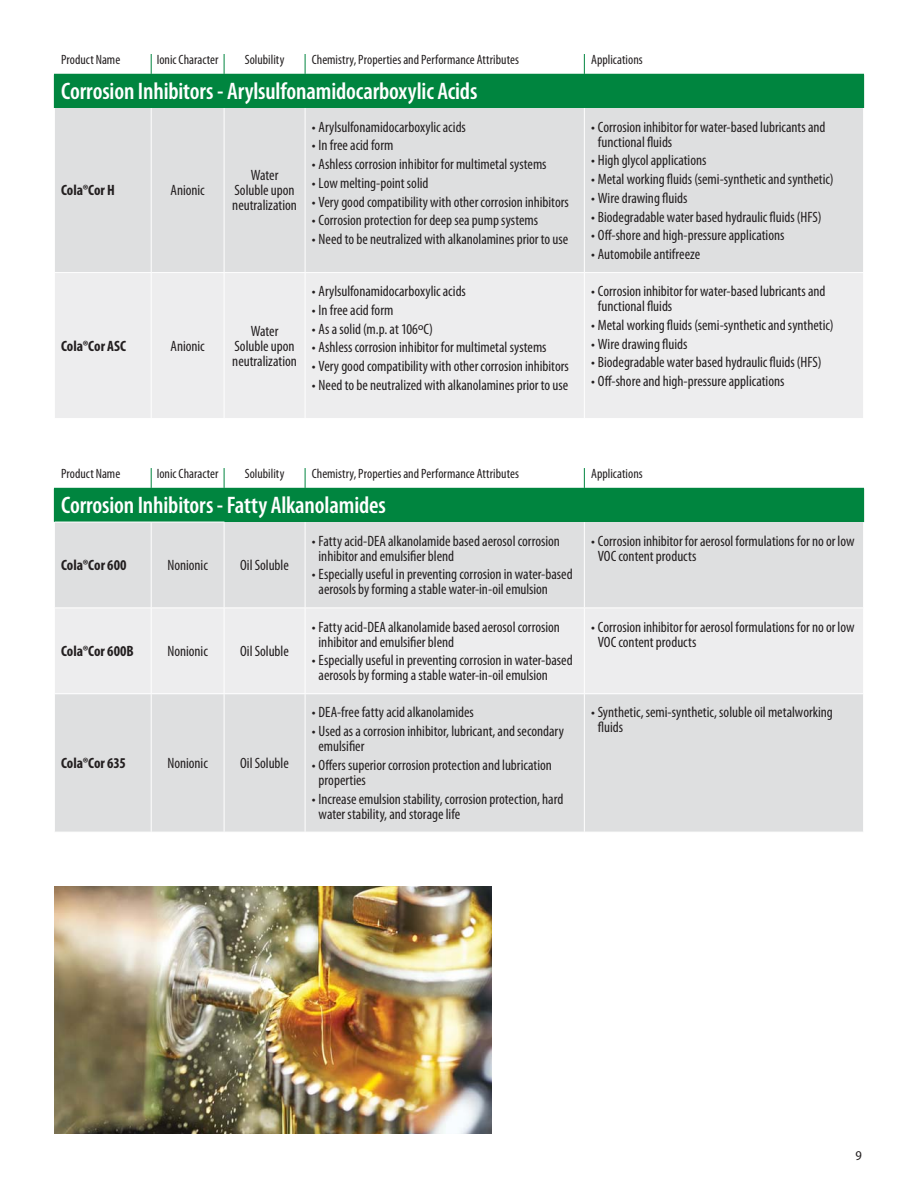
<style>
.page{position:relative;width:918px;height:1188px;background:#fff}
.page>*{position:absolute;margin:0;border:0;box-sizing:border-box;transform-origin:0 0}
.t1{font:600 condensed 24px "Myriad Pro";letter-spacing:-.005em;color:#fff}
.t2{font:condensed 15px/15px "Myriad Pro";letter-spacing:-.005em;color:#231f20}
.t3{font:700 condensed 15px "Myriad Pro";letter-spacing:.005em;color:#231f20}
.t4{font:condensed 13.5px "Myriad Pro";letter-spacing:.005em;color:#231f20}
.t5{font:semi-condensed 13.5px "Myriad Pro";color:#231f20}
.s1{font-stretch:normal}
</style>
<div class="page">
<div style="left:54px;top:74px;width:810px;height:34px;background:#00853f"></div>
<div style="left:55px;top:108px;width:808px;height:164px;background:#dedfe0"></div>
<div style="left:55px;top:273px;width:808px;height:145px;background:#ededee"></div>
<hr style="left:224px;top:108px;width:1px;height:164px;background:#fff">
<hr style="left:305px;top:108px;width:1px;height:164px;background:#fff">
<hr style="left:584px;top:108px;width:1px;height:164px;background:#fff">
<hr style="left:224px;top:273px;width:1px;height:145px;background:#fff">
<hr style="left:305px;top:273px;width:1px;height:145px;background:#fff">
<hr style="left:584px;top:273px;width:1px;height:145px;background:#fff">
<hr style="left:151px;top:108px;width:1px;height:164px;background:#fff">
<hr style="left:151px;top:273px;width:1px;height:145px;background:#fff">
<svg style="left:151px;top:54px;width:1px;height:20px"></svg>
<svg style="left:224px;top:54px;width:1px;height:20px"></svg>
<svg style="left:305px;top:54px;width:1px;height:20px"></svg>
<svg style="left:584px;top:54px;width:1px;height:20px"></svg>
<div style="left:54px;top:488px;width:810px;height:34px;background:#00853f"></div>
<div style="left:55px;top:522px;width:808px;height:310px;background:#dedfe0"></div>
<div style="left:55px;top:609px;width:808px;height:84px;background:#ededee"></div>
<hr style="left:224px;top:522px;width:1px;height:86px;background:#fff">
<hr style="left:305px;top:522px;width:1px;height:86px;background:#fff">
<hr style="left:584px;top:522px;width:1px;height:86px;background:#fff">
<hr style="left:224px;top:608px;width:81px;height:1px;background:#fff">
<hr style="left:224px;top:608px;width:1px;height:85px;background:#fff">
<hr style="left:305px;top:608px;width:279px;height:1px;background:#fff">
<hr style="left:305px;top:608px;width:1px;height:85px;background:#fff">
<hr style="left:584px;top:608px;width:280px;height:1px;background:#fff">
<hr style="left:584px;top:608px;width:1px;height:85px;background:#fff">
<hr style="left:224px;top:693px;width:81px;height:1px;background:#fff">
<hr style="left:224px;top:694px;width:1px;height:138px;background:#fff">
<hr style="left:305px;top:693px;width:279px;height:1px;background:#fff">
<hr style="left:305px;top:694px;width:1px;height:138px;background:#fff">
<hr style="left:584px;top:693px;width:280px;height:1px;background:#fff">
<hr style="left:584px;top:694px;width:1px;height:138px;background:#fff">
<hr style="left:151px;top:522px;width:1px;height:86px;background:#fff">
<hr style="left:151px;top:694px;width:1px;height:138px;background:#fff">
<hr style="left:54px;top:608px;width:97px;height:1px;background:#fff">
<hr style="left:151px;top:608px;width:73px;height:1px;background:#fff">
<hr style="left:54px;top:693px;width:97px;height:1px;background:#fff">
<hr style="left:151px;top:608px;width:1px;height:85px;background:#fff">
<hr style="left:151px;top:693px;width:73px;height:1px;background:#fff">
<svg style="left:151px;top:468px;width:1px;height:20px"></svg>
<svg style="left:224px;top:468px;width:1px;height:20px"></svg>
<svg style="left:305px;top:468px;width:1px;height:20px"></svg>
<hr style="left:54px;top:522px;width:170px;height:1px;background:#fff">
<svg style="left:584px;top:468px;width:1px;height:20px"></svg>
<img style="left:54px;top:886px;width:438px;height:247px">
<p class="t4" style="left:61px;top:55px;width:61px">Product Name</p>
<p class="t4" style="left:157px;top:55px;width:63px">Ionic Character</p>
<p class="t4" style="left:245px;top:55px;width:41px">Solubility</p>
<p class="t4" style="left:312px;top:55px;width:209px">Chemistry, Properties and Performance Attributes</p>
<p class="t4" style="left:591px;top:55px;width:53px">Applications</p>
<h1 class="t1" style="left:61px;top:82px;width:418px">Corrosion Inhibitors - Arylsulfonamidocarboxylic Acids</h1>
<p class="t3" style="left:61px;top:181px;width:55px">Cola®Cor H</p>
<p class="t2" style="left:171px;top:184px;width:36px">Anionic</p>
<p class="t3" style="left:61px;top:337px;width:66px">Cola®Cor ASC</p>
<p class="t2" style="left:171px;top:340px;width:36px">Anionic</p>
<p class="t2" style="left:232px;top:169px;width:66px;text-align:center">Water<br>Soluble upon neutralization</p>
<p class="t2" style="left:232px;top:325px;width:66px;text-align:center">Water<br>Soluble upon neutralization</p>
<p class="t2" style="left:312px;top:121px;width:156px">• Arylsulfonamidocarboxylic acids</p>
<p class="t2" style="left:312px;top:139px;width:83px">• In free acid form</p>
<p class="t2" style="left:312px;top:158px;width:236px">• Ashless corrosion inhibitor for multimetal systems</p>
<p class="t2" style="left:312px;top:177px;width:118px">• Low melting-point solid</p>
<p class="t2" style="left:312px;top:196px;width:259px">• Very good compatibility with other corrosion inhibitors</p>
<p class="t2" style="left:312px;top:214px;width:228px">• Corrosion protection for deep sea pump systems</p>
<p class="t2" style="left:312px;top:233px;width:258px">• Need to be neutralized with alkanolamines prior to use</p>
<p class="t2" style="left:312px;top:285px;width:156px">• Arylsulfonamidocarboxylic acids</p>
<p class="t2" style="left:312px;top:304px;width:83px">• In free acid form</p>
<p class="t2" style="left:312px;top:323px;width:123px">• As a solid (m.p. at 106<span class="s1">º</span>C)</p>
<p class="t2" style="left:312px;top:341px;width:236px">• Ashless corrosion inhibitor for multimetal systems</p>
<p class="t2" style="left:312px;top:360px;width:259px">• Very good compatibility with other corrosion inhibitors</p>
<p class="t2" style="left:312px;top:379px;width:258px">• Need to be neutralized with alkanolamines prior to use</p>
<p class="t2" style="left:598px;top:121px;width:229px;text-indent:-7px">• Corrosion inhibitor for water-based lubricants and functional fluids</p>
<p class="t2" style="left:591px;top:154px;width:117px">• High glycol applications</p>
<p class="t2" style="left:591px;top:173px;width:244px">• Metal working fluids (semi-synthetic and synthetic)</p>
<p class="t2" style="left:591px;top:192px;width:98px">• Wire drawing fluids</p>
<p class="t2" style="left:591px;top:211px;width:232px">• Biodegradable water based hydraulic fluids (HFS)</p>
<p class="t2" style="left:591px;top:229px;width:195px">• Off-shore and high-pressure applications</p>
<p class="t2" style="left:591px;top:248px;width:111px">• Automobile antifreeze</p>
<p class="t2" style="left:598px;top:285px;width:229px;text-indent:-7px">• Corrosion inhibitor for water-based lubricants and functional fluids</p>
<p class="t2" style="left:591px;top:319px;width:244px">• Metal working fluids (semi-synthetic and synthetic)</p>
<p class="t2" style="left:591px;top:338px;width:98px">• Wire drawing fluids</p>
<p class="t2" style="left:591px;top:356px;width:232px">• Biodegradable water based hydraulic fluids (HFS)</p>
<p class="t2" style="left:591px;top:375px;width:195px">• Off-shore and high-pressure applications</p>
<p class="t4" style="left:61px;top:469px;width:61px">Product Name</p>
<p class="t4" style="left:157px;top:469px;width:63px">Ionic Character</p>
<p class="t4" style="left:245px;top:469px;width:41px">Solubility</p>
<p class="t4" style="left:312px;top:469px;width:209px">Chemistry, Properties and Performance Attributes</p>
<p class="t4" style="left:591px;top:469px;width:53px">Applications</p>
<h1 class="t1" style="left:61px;top:496px;width:326px">Corrosion Inhibitors - Fatty Alkanolamides</h1>
<p class="t3" style="left:61px;top:556px;width:67px">Cola®Cor 600</p>
<p class="t2" style="left:167px;top:559px;width:42px">Nonionic</p>
<p class="t2" style="left:240px;top:559px;width:50px">Oil Soluble</p>
<p class="t3" style="left:61px;top:642px;width:74px">Cola®Cor 600B</p>
<p class="t2" style="left:167px;top:645px;width:42px">Nonionic</p>
<p class="t2" style="left:240px;top:645px;width:50px">Oil Soluble</p>
<p class="t3" style="left:61px;top:754px;width:66px">Cola®Cor 635</p>
<p class="t2" style="left:167px;top:757px;width:42px">Nonionic</p>
<p class="t2" style="left:240px;top:757px;width:50px">Oil Soluble</p>
<p class="t2" style="left:319px;top:535px;width:243px;text-indent:-7px">• Fatty acid-DEA alkanolamide based aerosol corrosion inhibitor and emulsifier blend</p>
<p class="t2" style="left:319px;top:568px;width:256px;text-indent:-7px">• Especially useful in preventing corrosion in water-based aerosols by forming a stable water-in-oil emulsion</p>
<p class="t2" style="left:319px;top:621px;width:243px;text-indent:-7px">• Fatty acid-DEA alkanolamide based aerosol corrosion inhibitor and emulsifier blend</p>
<p class="t2" style="left:319px;top:654px;width:256px;text-indent:-7px">• Especially useful in preventing corrosion in water-based aerosols by forming a stable water-in-oil emulsion</p>
<p class="t2" style="left:312px;top:706px;width:164px">• DEA-free fatty acid alkanolamides</p>
<p class="t2" style="left:319px;top:725px;width:247px;text-indent:-7px">• Used as a corrosion inhibitor, lubricant, and secondary emulsifier</p>
<p class="t2" style="left:319px;top:759px;width:235px;text-indent:-7px">• Offers superior corrosion protection and lubrication properties</p>
<p class="t2" style="left:319px;top:793px;width:246px;text-indent:-7px">• Increase emulsion stability, corrosion protection, hard water stability, and storage life</p>
<p class="t2" style="left:598px;top:535px;width:258px;text-indent:-7px">• Corrosion inhibitor for aerosol formulations for no or low<br>VOC content products</p>
<p class="t2" style="left:598px;top:621px;width:258px;text-indent:-7px">• Corrosion inhibitor for aerosol formulations for no or low<br>VOC content products</p>
<p class="t2" style="left:598px;top:706px;width:237px;text-indent:-7px">• Synthetic, semi-synthetic, soluble oil metalworking fluids</p>
<p class="t5" style="left:855px;top:1150px;width:8px">9</p>
</div>
